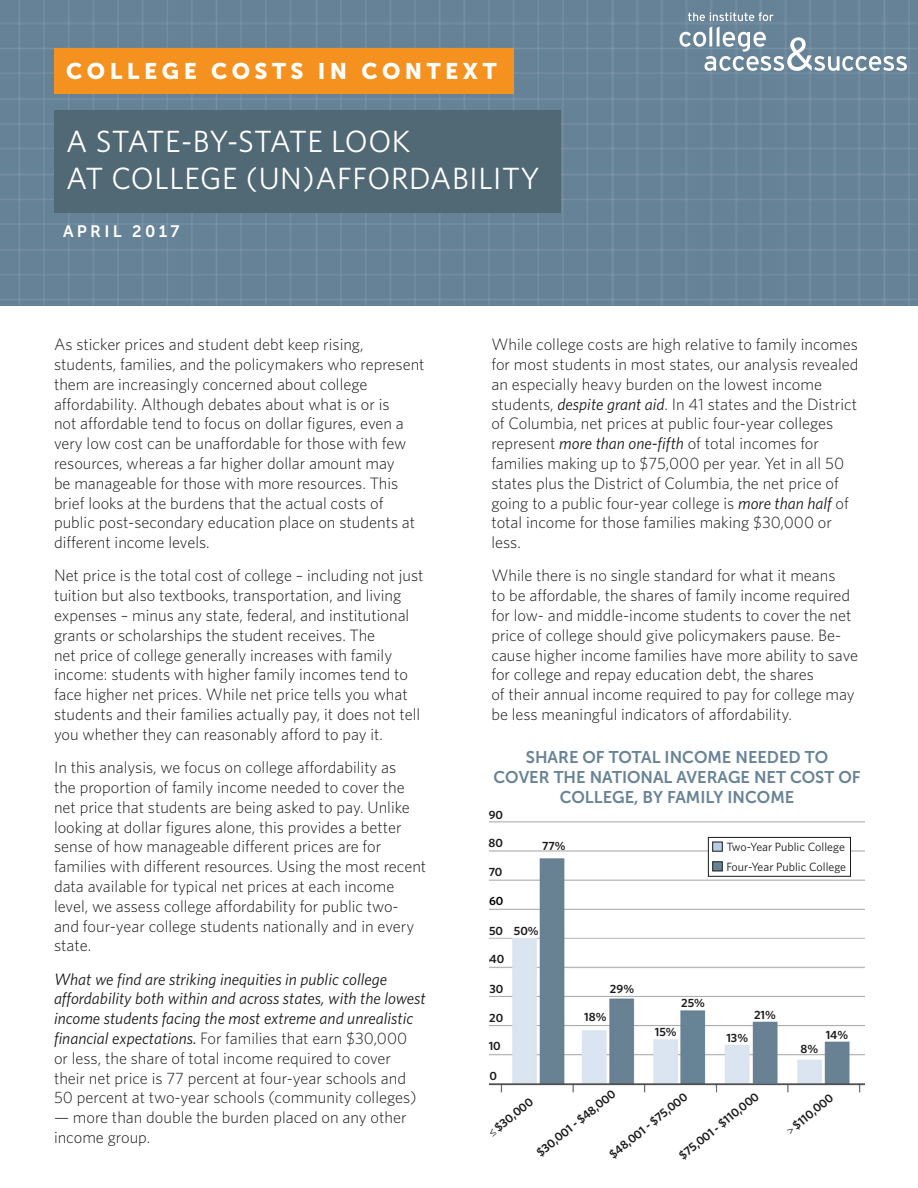
<style>
.page{position:relative;width:918px;height:1188px;background:#fff}
.page>*{position:absolute;margin:0;border:0;box-sizing:border-box;transform-origin:0 0}
.t1{font:30.75px/36.9px "Whitney K";letter-spacing:.02em;color:#fff}
.t2{font:22.5px "Museo Sans 900";letter-spacing:.2em;color:#fff}
.t3{font:16.95px/20.2px "Museo Sans 700";color:#688396;text-align:center}
.t4{font:300 16.5px/19.8px "Whitney K";color:#1a1a1a}
.t5{font:italic 16.5px/19.8px "Whitney K";color:#1a1a1a}
.t6{font:16.5px "Museo Sans 700";letter-spacing:.2em;color:#fff}
.t7{font:600 12px "Whitney K";color:#1a1a1a}
.t8{font:12px/19.5px "Whitney K";color:#1a1a1a}
.t9{font:600 12px "Whitney K";color:#000}
.s1{font-weight:300;font-style:normal}
.s2{font-weight:400;font-style:italic}
.s3{font-family:"Calibri";font-weight:300}
</style>
<div class="page">
<img style="left:0;top:0;width:918px;height:306px">
<svg style="left:679px;top:12px;width:228px;height:59px;background:#8298a9"></svg>
<div style="left:55px;top:48px;width:459px;height:46px;background:#f5911f"></div>
<div style="left:54px;top:110px;width:507px;height:103px;background:#516975"></div>
<img style="left:490px;top:821px;width:374px;height:272px">
<div style="left:486px;top:1068px;width:17px;height:14px;background:#fff"></div>
<div style="left:489px;top:1042px;width:15px;height:11px;background:#fff"></div>
<div style="left:489px;top:1012px;width:14px;height:10px;background:#fff"></div>
<div style="left:489px;top:980px;width:16px;height:14px;background:#fff"></div>
<div style="left:490px;top:953px;width:13px;height:12px;background:#fff"></div>
<div style="left:489px;top:922px;width:16px;height:14px;background:#fff"></div>
<div style="left:489px;top:893px;width:16px;height:15px;background:#fff"></div>
<div style="left:488px;top:863px;width:16px;height:15px;background:#fff"></div>
<div style="left:488px;top:835px;width:16px;height:15px;background:#fff"></div>
<div style="left:708px;top:837px;width:143px;height:39px;background:#fff;border:1px solid #1a1a1a"></div>
<div style="left:712px;top:842px;width:10px;height:9px;background:#b8cce4"></div>
<div style="left:712px;top:862px;width:10px;height:9px;background:#688396;border:1px solid #1a1a1a"></div>
<div style="left:534px;top:1090px;width:8px;height:9px;background:#fff"></div>
<div style="left:591px;top:1089px;width:25px;height:37px;background:#fff"></div>
<div style="left:658px;top:1089px;width:58px;height:99px;background:#fff"></div>
<div style="left:730px;top:1087px;width:35px;height:63px;background:#fff"></div>
<div style="left:800px;top:1090px;width:42px;height:46px;background:#fff"></div>
<div style="left:530px;top:1089px;width:8px;height:5px;background:#fff"></div>
<h2 class="t2" style="left:66px;top:59px;width:432px">COLLEGE COSTS IN CONTEXT</h2>
<h1 class="t1" style="left:66px;top:123px;width:475px">A State-by-State Look<br>At College (Un)Affordability</h1>
<p class="t6" style="left:63px;top:222px;width:118px">APRIL 2017</p>
<p class="t4" style="left:54px;top:334px;width:372px">As sticker prices and student debt keep rising, students, families, and the policymakers who represent them are increasingly concerned about college affordability. Although debates about what is or is<br>not affordable tend to focus on dollar figures, even a very low cost can be unaffordable for those with few resources, whereas a far higher dollar amount may<br>be manageable for those with more resources. This brief looks at the burdens that the actual costs of public post-secondary education place on students at different income levels.</p>
<p class="t4" style="left:54px;top:566px;width:371px">Net price is the total cost of college – including not just tuition but also textbooks, transportation, and living expenses – minus any state, federal, and institutional grants or scholarships the student receives. The<br>net price of college generally increases with family income: students with higher family incomes tend to face higher net prices. While net price tells you what students and their families actually pay, it does not tell you whether they can reasonably afford to pay it.</p>
<p class="t4" style="left:54px;top:757px;width:374px">In this analysis, we focus on college affordability as<br>the proportion of family income needed to cover the net price that students are being asked to pay. Unlike looking at dollar figures alone, this provides a better sense of how manageable different prices are for families with different resources. Using the most recent data available for typical net prices at each income level, we assess college affordability for public two&shy;and four-year college students nationally and in every state.</p>
<p class="t5" style="left:54px;top:969px;width:373px">What we find are striking inequities in public college affordability both within and across states, with the lowest income students facing the most extreme and unrealistic financial expectations. <span class="s1">For families that earn $30,000<br>or less, the share of total income required to cover their net price is 77 percent at four-year schools and 50 percent at two-year schools (community colleges)</span></p>
<p class="t4" style="left:54px;top:1107px;width:354px">— more than double the burden placed on any other income group.</p>
<p class="t4" style="left:491px;top:334px;width:369px">While college costs are high relative to family incomes for most students in most states, our analysis revealed an especially heavy burden on the lowest income students, <span class="s2">despite grant aid</span>. In 41 states and the District of Columbia, net prices at public four-year colleges represent <span class="s2">more than one-fifth</span> of total incomes for families making up to $75,000 per year. Yet in all 50 states plus the District of Columbia, the net price of going to a public four-year college is <span class="s2">more than half</span> of total income for those families making $30,000 or less.</p>
<p class="t4" style="left:491px;top:566px;width:368px">While there is no single standard for what it means<br>to be affordable, the shares of family income required for low- and middle-income students to cover the net price of college should give policymakers pause. Be&shy;cause higher income families have more ability to save for college and repay education debt, the shares<br>of their annual income required to pay for college may be less meaningful indicators of affordability.</p>
<p class="t3" style="left:494px;top:747px;width:368px">SHARE OF TOTAL INCOME NEEDED TO<br>COVER THE NATI ONAL AVERAGE NET COST OF<br>COLLEGE, BY FAMILY I NCOME</p>
<p class="t8" style="left:726px;top:837px;width:121px">Two-Year Public College<br>Four-Year Public College</p>
<p class="t7" style="left:489px;top:808px;width:16px">90</p>
<p class="t7" style="left:489px;top:836px;width:16px">80</p>
<p class="t7" style="left:542px;top:838px;width:25px">77%</p>
<p class="t7" style="left:489px;top:865px;width:15px">70</p>
<p class="t9" style="left:489px;top:893px;width:16px">60</p>
<p class="t7" style="left:489px;top:923px;width:16px">50</p>
<p class="t7" style="left:490px;top:952px;width:16px">40</p>
<p class="t7" style="left:489px;top:982px;width:15px">30</p>
<p class="t7" style="left:489px;top:1010px;width:16px">20</p>
<p class="t7" style="left:489px;top:1039px;width:14px">10</p>
<p class="t7" style="left:489px;top:1068px;width:9px">0</p>
<p class="t7" style="left:514px;top:923px;width:26px">50%</p>
<p class="t7" style="left:610px;top:982px;width:26px">29%</p>
<p class="t7" style="left:584px;top:1010px;width:24px">18%</p>
<p class="t7" style="left:681px;top:995px;width:25px">25%</p>
<p class="t7" style="left:655px;top:1025px;width:23px">15%</p>
<p class="t7" style="left:754px;top:1008px;width:23px">21%</p>
<p class="t7" style="left:726px;top:1030px;width:23px">13%</p>
<p class="t7" style="left:800px;top:1041px;width:19px">8%</p>
<p class="t7" style="left:826px;top:1027px;width:24px">14%</p>
<p class="t7" style="left:534px;top:1148px;width:99px;rotate:-39deg">$30,001 - $48,000</p>
<p class="t7" style="left:676px;top:1151px;width:100px;rotate:-39deg">$75,001 - $110,000</p>
<p class="t7" style="left:783px;top:1126px;width:58px;rotate:-39deg"><span class="s3">&gt;</span> $110,000</p>
<p class="t7" style="left:606px;top:1150px;width:98px;rotate:-39deg">$48,001 - $75,000</p>
<p class="t7" style="left:485px;top:1128px;width:55px;rotate:-39deg"><span class="s3">≤</span> $30,000</p>
</div>
